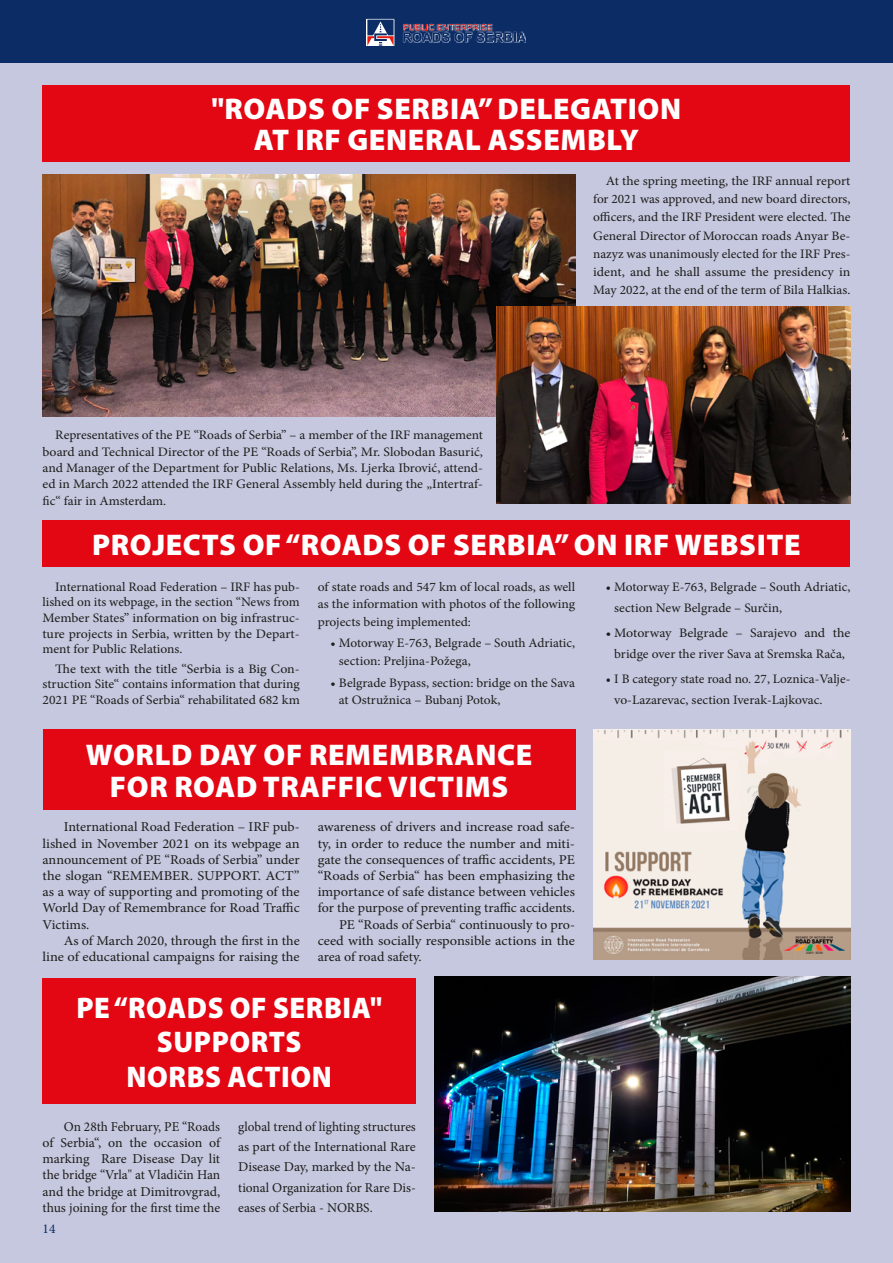
<style>
.page{position:relative;width:893px;height:1263px;background:#c5c8de}
.page>*{position:absolute;margin:0;border:0;box-sizing:border-box;transform-origin:0 0}
.t1{font:900 30px/31.5px "Myriad Pro";letter-spacing:.02em;color:#fff;text-align:center}
.t2{font:900 30px/34.7px "Myriad Pro";letter-spacing:.02em;color:#fff;text-align:center;scale:.95 1}
.t3{font:13.5px/16.2px "Minion Pro";color:#1d1d1b;text-align:justify;scale:1.04 1}
.t4{font:13.5px/16.2px "Minion Pro";color:#1d1d1b;text-align:justify}
.t5{font:13.5px "Minion Pro";color:#1d1d1b;scale:1.07 1}
.t6{font:13.5px/16.2px "Minion Pro";color:#1d1d1b;text-align:right;scale:1.05 1}
.t7{font:13.5px "Minion Pro";color:#1d1d1b;scale:1.06 1}
.t8{font:13.5px "Minion Pro";color:#0c2c65}
.t9{font:12.9px/16.4px "Minion Pro";color:#1d1d1b;text-align:justify;scale:1.04 1}
.t10{font:12.9px/18.1px "Minion Pro";color:#1d1d1b;text-align:justify;scale:1.06 1}
.t11{font:12.9px/21px "Minion Pro";color:#1d1d1b}
.t12{font:12.9px/15.6px "Minion Pro";color:#1d1d1b;text-align:justify;scale:1.08 1}
.t13{font:12.9px/17.5px "Minion Pro";color:#1d1d1b;text-align:justify;scale:1.05 1}
</style>
<div class="page">
<div style="left:0;top:0;width:893px;height:63px;background:#0c2c65"></div>
<svg style="left:366px;top:18px;width:160px;height:28px"></svg>
<svg style="left:403px;top:24px;width:123px;height:18px"></svg>
<svg style="left:367px;top:19px;width:27px;height:1px"></svg>
<svg style="left:367px;top:20px;width:27px;height:26px"></svg>
<div style="left:43px;top:85px;width:807px;height:77px;background:#e30613"></div>
<div style="left:43px;top:978px;width:373px;height:126px;background:#e30613"></div>
<img style="left:435px;top:976px;width:415px;height:236px">
<img style="left:43px;top:174px;width:533px;height:243px">
<img style="left:496px;top:306px;width:354px;height:197px">
<div style="left:43px;top:729px;width:532px;height:81px;background:#e30613"></div>
<img style="left:593px;top:729px;width:257px;height:231px">
<div style="left:43px;top:520px;width:807px;height:47px;background:#e30613"></div>
<h1 class="t1" style="left:211px;top:92px;width:471px">"ROADS OF SERBIA” DELEGATION<br>AT IRF GENERAL ASSEMBLY</h1>
<p class="t9" style="left:43px;top:427px;width:425px;text-indent:13px">Representatives of the PE “Roads of Serbia” – a member of the IRF management board and Technical Director of the PE “Roads of Serbia”, Mr. Slobodan Basurić, and Manager of the Department for Public Relations, Ms. Ljerka Ibrović, attend&shy;ed in March 2022 attended the IRF General Assembly held during the „Intertraf&shy;fic“ fair in Amsterdam.</p>
<p class="t10" style="left:593px;top:172px;width:244px;text-indent:13px">At the spring meeting, the IRF annual report for 2021 was approved, and new board directors, officers, and the IRF President were elected. The General Director of Moroccan roads Anуar Be&shy;nazуz was unanimously elected for the IRF Pres&shy;ident, and he shall assume the presidency in May 2022, at the end of the term of Bila Halkias.</p>
<h1 class="t1" style="left:92px;top:528px;width:710px">PROJECTS OF “ROADS OF SERBIA” ON IRF WEBSITE</h1>
<p class="t9" style="left:43px;top:579px;width:249px;line-height:15.6px;text-indent:13px">International Road Federation – IRF has pub&shy;lished on its webpage, in the section “News from Member States” information on big infrastruc&shy;ture projects in Serbia, written by the Depart&shy;ment for Public Relations.</p>
<p class="t12" style="left:43px;top:661px;width:240px;text-indent:13px">The text with the title “Serbia is a Big Con&shy;struction Site“ contains information that during 2021 PE “Roads of Serbia“ rehabilitated 682 km</p>
<p class="t13" style="left:318px;top:578px;width:247px">of state roads and 547 km of local roads, as well as the information with photos of the following projects being implemented:</p>
<p class="t11" style="left:339px;top:634px;width:238px;line-height:17.5px;text-indent:-8px">• Motorway E-763, Belgrade – South Adriatic, section: Preljina-Požega,</p>
<p class="t9" style="left:339px;top:674px;width:229px;line-height:17.5px;text-indent:-8px">• Belgrade Bypass, section: bridge on the Sava at Ostružnica – Bubanj Potok,</p>
<h1 class="t1" style="left:86px;top:738px;width:448px">WORLD DAY OF REMEMBRANCE<br>FOR ROAD TRAFFIC VICTIMS</h1>
<p class="t3" style="left:43px;top:819px;width:249px;text-indent:21px">International Road Federation – IRF pub&shy;lished in November 2021 on its webpage an announcement of PE “Roads of Serbia” under the slogan “REMEMBER. SUPPORT. ACT” as a way of supporting and promoting of the World Day of Remembrance for Road Traffic Victims.</p>
<p class="t6" style="left:43px;top:932px;width:247px">As of March 2020, through the first in the line of educational campaigns for raising the</p>
<p class="t5" style="left:318px;top:818px;width:242px">awareness of drivers and increase road safe-</p>
<p class="t5" style="left:318px;top:834px;width:242px">ty, in order to reduce the number and miti-</p>
<p class="t7" style="left:318px;top:850px;width:244px">gate the consequences of traffic accidents, PE</p>
<p class="t5" style="left:318px;top:867px;width:242px">“Roads of Serbia“ has been emphasizing the</p>
<p class="t5" style="left:318px;top:883px;width:242px">importance of safe distance between vehicles</p>
<p class="t3" style="left:318px;top:900px;width:249px">for the purpose of preventing traffic accidents.</p>
<p class="t3" style="left:339px;top:916px;width:228px">PE “Roads of Serbia“ continuously to pro-</p>
<p class="t5" style="left:318px;top:931px;width:242px">ceed with socially responsible actions in the</p>
<p class="t3" style="left:318px;top:949px;width:102px">area of road safety.</p>
<h1 class="t2" style="left:76px;top:989px;width:323px">PE “ROADS OF SERBIA"<br>SUPPORTS<br>NORBS ACTION</h1>
<p class="t4" style="left:43px;top:1118px;width:179px;text-indent:21px">On 28th February, PE “Roads of Serbia“, on the occasion of marking Rare Disease Day lit the bridge “Vrla" at Vladičin Han and the bridge at Dimitrovgrad, thus joining for the first time the</p>
<p class="t4" style="left:238px;top:1116px;width:179px;line-height:20.4px">global trend of lighting structures as part of the International Rare Disease Day, marked by the Na&shy;tional Organization for Rare Dis&shy;eases of Serbia - NORBS.</p>
<p class="t8" style="left:43px;top:1220px;width:14px">14</p>
<p class="t11" style="left:614px;top:576px;width:238px;text-indent:-8px">• Motorway E-763, Belgrade – South Adriatic, section New Belgrade – Surčin,</p>
<p class="t12" style="left:606px;top:622px;width:228px;line-height:21px;text-align:center">• Motorway Belgrade – Sarajevo and the bridge over the river Sava at Sremska Rača,</p>
<p class="t11" style="left:614px;top:668px;width:238px;text-indent:-8px">• I B category state road no. 27, Loznica-Valje&shy;vo-Lazarevac, section Iverak-Lajkovac.</p>
</div>
